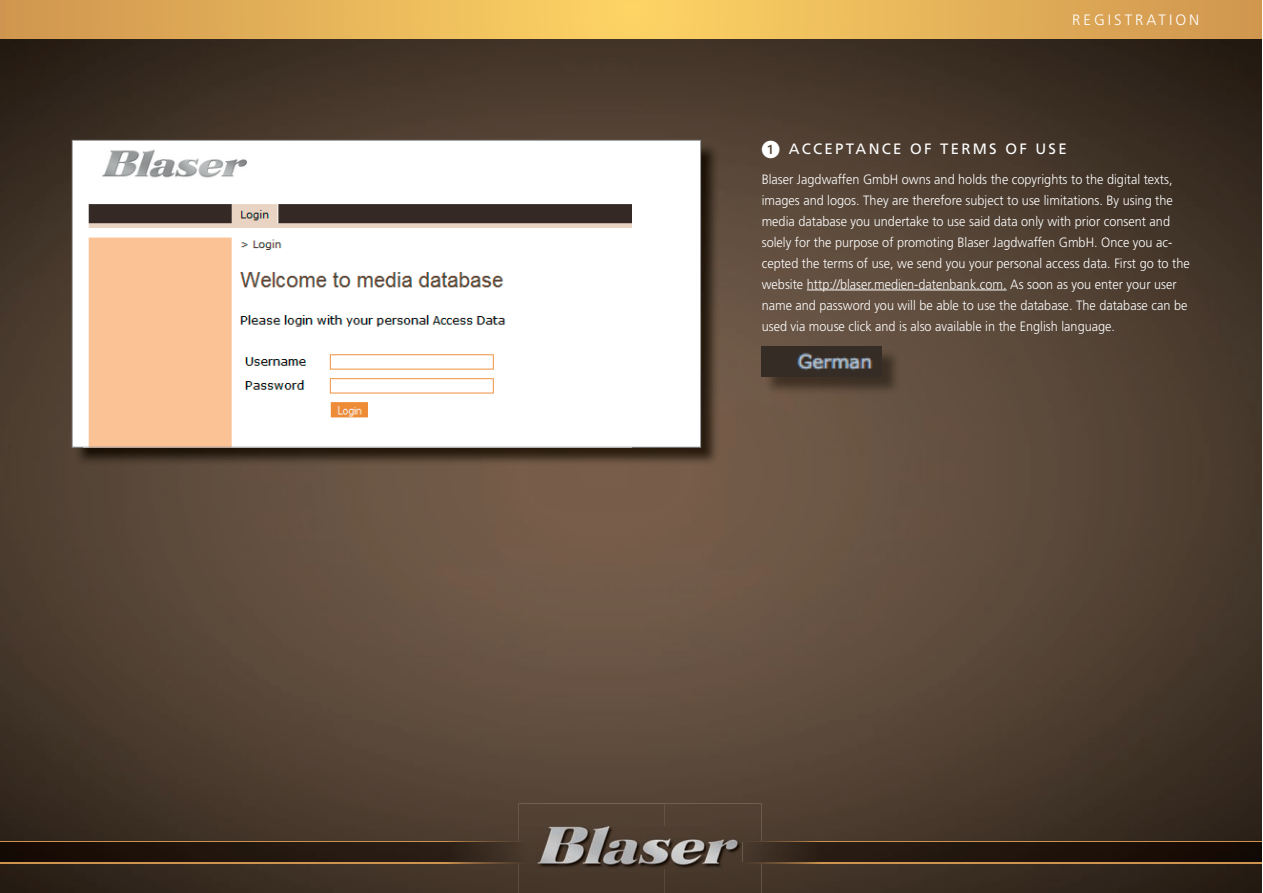
<style>
.page{position:relative;width:1263px;height:893px;background:#fff}
.page>*{position:absolute;margin:0;border:0;box-sizing:border-box;transform-origin:0 0}
.t1{font:15px "Frutiger";letter-spacing:.15em;color:#fff}
.t2{font:300 15px "Frutiger";letter-spacing:.2em;color:#fff}
.t3{font:300 13.5px/21px "Frutiger";color:#fff;scale:.94 1}
</style>
<div class="page">
<img style="left:0;top:38px;width:1262px;height:855px">
<img style="left:762px;top:843px;width:500px;height:19px">
<img style="left:0;top:843px;width:519px;height:19px">
<img style="left:519px;top:804px;width:243px;height:89px">
<img style="left:537px;top:826px;width:205px;height:42px">
<img style="left:762px;top:841px;width:500px;height:2px">
<svg style="left:743px;top:841px;width:19px;height:2px"></svg>
<img style="left:762px;top:862px;width:500px;height:1px">
<svg style="left:743px;top:862px;width:19px;height:1px"></svg>
<img style="left:0;top:862px;width:519px;height:1px">
<img style="left:0;top:841px;width:519px;height:2px">
<svg style="left:519px;top:841px;width:9px;height:2px"></svg>
<svg style="left:0;top:0;width:1262px;height:38px;background:#e6b359"></svg>
<img style="left:763px;top:348px;width:137px;height:47px">
<img style="left:762px;top:346px;width:120px;height:30px">
<hr style="left:807px;top:290px;width:200px;height:1px;background:#fff">
<img style="left:74px;top:142px;width:645px;height:324px">
<div style="left:72px;top:140px;width:628px;height:307px;background:#fff"></div>
<img style="left:88px;top:149px;width:543px;height:296px">
<svg style="left:762px;top:141px;width:17px;height:17px"></svg>
<p class="t2" style="left:1072px;top:11px;width:128px">REGISTRATION</p>
<p class="t1" style="left:789px;top:140px;width:279px">ACCEPTANCE OF TERMS OF USE</p>
<p class="t3" style="left:762px;top:168px;width:457px">Blaser Jagdwaffen GmbH owns and holds the copyrights to the digital texts, images and logos. They are therefore subject to use limitations. By using the media database you undertake to use said data only with prior consent and solely for the purpose of promoting Blaser Jagdwaffen GmbH. Once you ac&shy;cepted the terms of use, we send you your personal access data. First go to the website http://blaser.medien-datenbank.com. As soon as you enter your user name and password you will be able to use the database. The database can be used via mouse click and is also available in the English language.</p>
</div>
